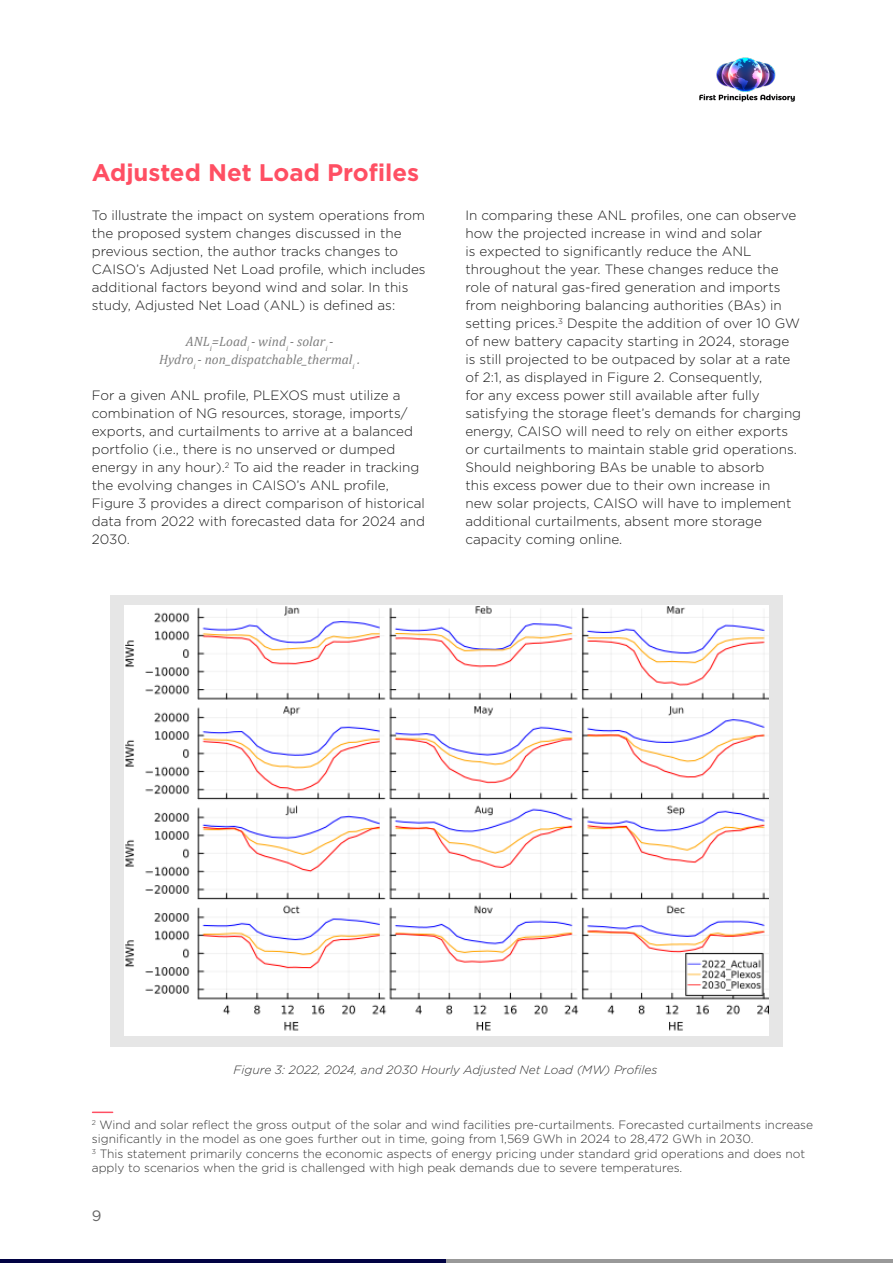
<style>
.page{position:relative;width:893px;height:1263px;background:#fff}
.page>*{position:absolute;margin:0;border:0;box-sizing:border-box;transform-origin:0 0}
.t1{font:700 24px "Gotham";color:#ff4f63}
.t2{font:15px "Gotham";color:#666}
.t3{font:300 13.5px/18px "Gotham";color:#1a1a1a}
.t4{font:italic 13.5px "Cambria";color:#808080}
.t5{font:300 12px/14.4px "Gotham";color:#333}
.t6{font:italic 300 12px "Gotham";color:#333}
</style>
<div class="page">
<hr style="left:0;top:1259px;width:446px;height:4px;background:#010243">
<hr style="left:446px;top:1259px;width:447px;height:4px;background:#999">
<img style="left:699px;top:57px;width:96px;height:45px">
<hr style="left:93px;top:1111px;width:20px;height:2px;background:#ff4f63">
<div style="left:110px;top:595px;width:673px;height:451px;background:#e6e6e6"></div>
<img style="left:125px;top:606px;width:643px;height:429px">
<p class="t1" style="left:92px;top:157px;width:329px">Adjusted Net Load Profiles</p>
<p class="t3" style="left:92px;top:206px;width:335px">To illustrate the impact on system operations from the proposed system changes discussed in the previous section, the author tracks changes to CAISO’s Adjusted Net Load profile, which includes additional factors beyond wind and solar. In this study, Adjusted Net Load (ANL) is defined as:</p>
<p class="t4" style="left:186px;top:332px;width:149px">ANL<sub>i</sub>=Load<sub>i</sub> - wind<sub>i</sub> - solar<sub>i</sub> -</p>
<p class="t4" style="left:159px;top:350px;width:203px">Hydro<sub>i</sub> - non_dispatchable_thermal<sub>i</sub> .</p>
<p class="t3" style="left:92px;top:386px;width:335px">For a given ANL profile, PLEXOS must utilize a combination of NG resources, storage, imports/ exports, and curtailments to arrive at a balanced portfolio (i.e., there is no unserved or dumped energy in any hour).<sup>2</sup> To aid the reader in tracking the evolving changes in CAISO’s ANL profile, Figure 3 provides a direct comparison of historical data from 2022 with forecasted data for 2024 and 2030.</p>
<p class="t3" style="left:465px;top:206px;width:337px">In comparing these ANL profiles, one can observe how the projected increase in wind and solar<br>is expected to significantly reduce the ANL throughout the year. These changes reduce the role of natural gas-fired generation and imports from neighboring balancing authorities (BAs) in setting prices.<sup>3</sup> Despite the addition of over 10 GW of new battery capacity starting in 2024, storage is still projected to be outpaced by solar at a rate of 2:1, as displayed in Figure 2. Consequently,<br>for any excess power still available after fully satisfying the storage fleet’s demands for charging energy, CAISO will need to rely on either exports or curtailments to maintain stable grid operations.<br>Should neighboring BAs be unable to absorb<br>this excess power due to their own increase in new solar projects, CAISO will have to implement additional curtailments, absent more storage capacity coming online.</p>
<p class="t6" style="left:234px;top:1062px;width:425px">Figure 3: 2022, 2024, and 2030 Hourly Adjusted Net Load (MW) Profiles</p>
<p class="t5" style="left:92px;top:1117px;width:723px"><sup>2</sup> Wind and solar reflect the gross output of the solar and wind facilities pre-curtailments. Forecasted curtailments increase significantly in the model as one goes further out in time, going from 1,569 GWh in 2024 to 28,472 GWh in 2030.</p>
<p class="t5" style="left:92px;top:1146px;width:715px"><sup>3</sup> This statement primarily concerns the economic aspects of energy pricing under standard grid operations and does not apply to scenarios when the grid is challenged with high peak demands due to severe temperatures.</p>
<p class="t2" style="left:92px;top:1206px;width:11px">9</p>
</div>
